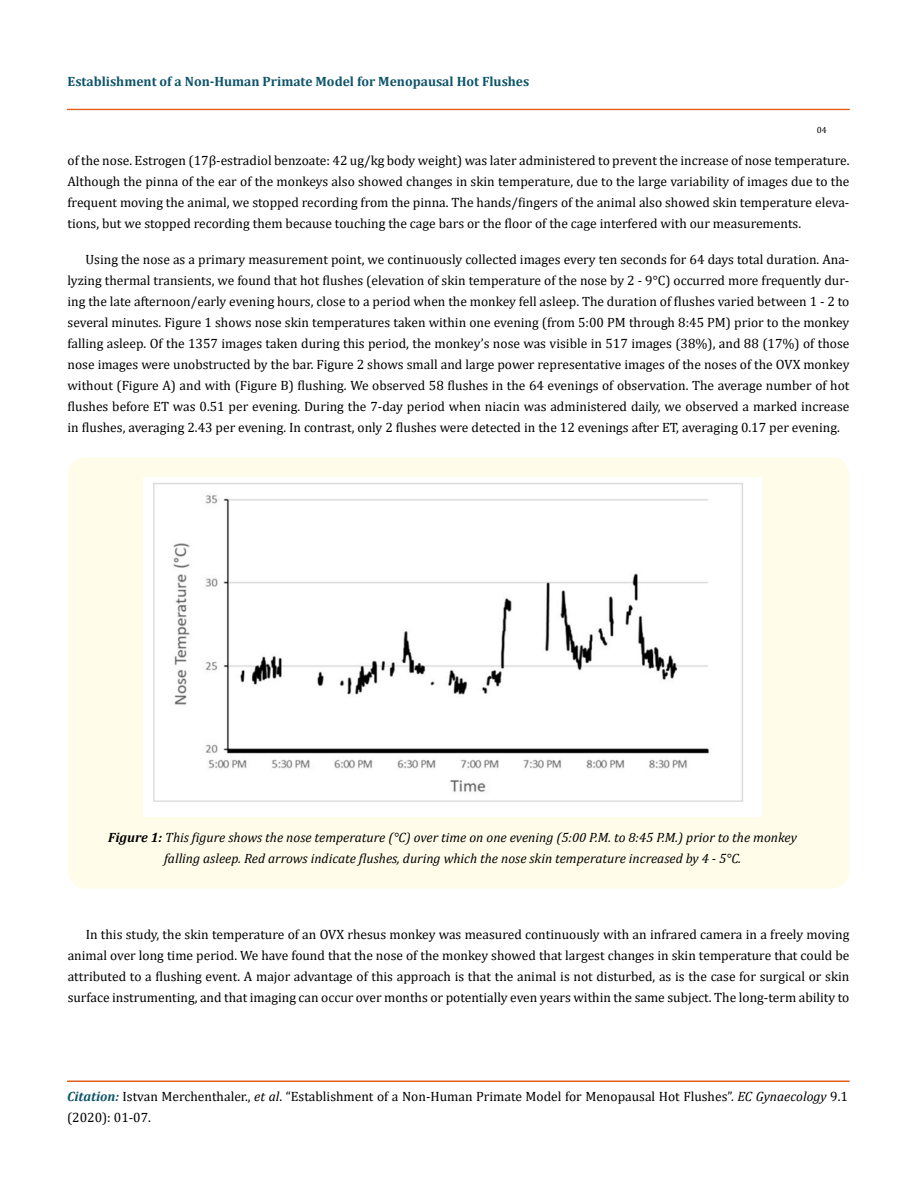
<style>
.page{position:relative;width:917px;height:1190px;background:#fff}
.page>*{position:absolute;margin:0;border:0;box-sizing:border-box;transform-origin:0 0}
.t1{font:13.5px/21px "Cambria";color:#000;text-align:justify}
.t2{font:italic 13.5px/21px "Cambria";color:#000;text-align:center}
.t3{font:700 13.5px "Cambria";color:#0e546a}
.t4{font:9px "Cambria";color:#000}
.s1{font-weight:700}
.s2{font-weight:700;font-style:italic;color:#0e546a}
.s3{font-style:italic}
</style>
<div class="page">
<div style="left:67px;top:109px;width:782px;height:1px;border:1px solid #e05d1a"></div>
<div style="left:67px;top:1081px;width:782px;height:1px;border:1px solid #e05d1a"></div>
<div style="left:68px;top:457px;width:781px;height:431px;background:#fffde9;border-radius:18px"></div>
<img style="left:144px;top:477px;width:617px;height:339px">
<p class="t3" style="left:68px;top:72px;width:463px">Establishment of a Non-Human Primate Model for Menopausal Hot Flushes</p>
<p class="t4" style="left:816px;top:124px;width:11px">04</p>
<p class="t1" style="left:68px;top:149px;width:783px">of the nose. Estrogen (17β-estradiol benzoate: 42 ug/kg body weight) was later administered to prevent the increase of nose temperature.<br>Although the pinna of the ear of the monkeys also showed changes in skin temperature, due to the large variability of images due to the frequent moving the animal, we stopped recording from the pinna. The hands/fingers of the animal also showed skin temperature eleva&shy;tions, but we stopped recording them because touching the cage bars or the floor of the cage interfered with our measurements.</p>
<p class="t1" style="left:68px;top:248px;width:783px;text-indent:18px">Using the nose as a primary measurement point, we continuously collected images every ten seconds for 64 days total duration. Ana&shy;lyzing thermal transients, we found that hot flushes (elevation of skin temperature of the nose by 2 - 9°C) occurred more frequently dur&shy;ing the late afternoon/early evening hours, close to a period when the monkey fell asleep. The duration of flushes varied between 1 - 2 to several minutes. Figure 1 shows nose skin temperatures taken within one evening (from 5:00 PM through 8:45 PM) prior to the monkey falling asleep. Of the 1357 images taken during this period, the monkey’s nose was visible in 517 images (38%), and 88 (17%) of those nose images were unobstructed by the bar. Figure 2 shows small and large power representative images of the noses of the OVX monkey without (Figure A) and with (Figure B) flushing. We observed 58 flushes in the 64 evenings of observation. The average number of hot flushes before ET was 0.51 per evening. During the 7-day period when niacin was administered daily, we observed a marked increase in flushes, averaging 2.43 per evening. In contrast, only 2 flushes were detected in the 12 evenings after ET, averaging 0.17 per evening.</p>
<p class="t2" style="left:108px;top:826px;width:690px"><span class="s1">Figure 1:</span> This figure shows the nose temperature (°C) over time on one evening (5:00 P.M. to 8:45 P.M.) prior to the monkey falling asleep. Red arrows indicate flushes, during which the nose skin temperature increased by 4 - 5°C.</p>
<p class="t1" style="left:68px;top:924px;width:783px;text-indent:18px">In this study, the skin temperature of an OVX rhesus monkey was measured continuously with an infrared camera in a freely moving animal over long time period. We have found that the nose of the monkey showed that largest changes in skin temperature that could be attributed to a flushing event. A major advantage of this approach is that the animal is not disturbed, as is the case for surgical or skin surface instrumenting, and that imaging can occur over months or potentially even years within the same subject. The long-term ability to</p>
<p class="t1" style="left:67px;top:1086px;width:782px"><span class="s2">Citation:</span> Istvan Merchenthaler., <span class="s3">et al</span>. “Establishment of a Non-Human Primate Model for Menopausal Hot Flushes”. <span class="s3">EC Gynaecology</span> 9.1 (2020): 01-07.</p>
</div>
